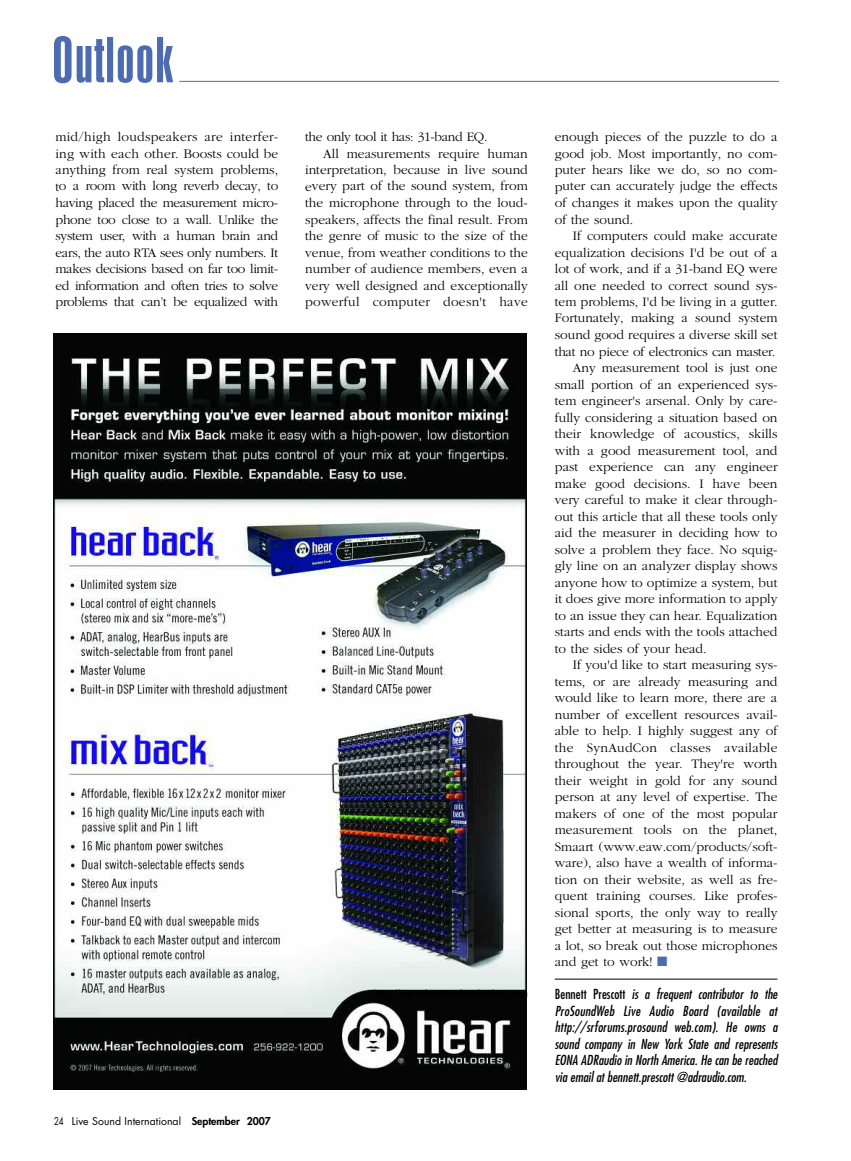
<style>
.page{position:relative;width:851px;height:1161px;background:#fff}
.page>*{position:absolute;margin:0;border:0;box-sizing:border-box;transform-origin:0 0}
.t1{font:300 13.5px/16.5px "Garamond";color:#000;text-align:justify}
.t2{font:italic condensed 13.5px/16.5px "Futura";color:#000;text-align:justify}
.t3{font:300 13.5px "Garamond";letter-spacing:.02em;color:#000}
.t4{font:300 13.5px "Garamond";letter-spacing:-.02em;color:#000}
.t5{font:300 13.5px "Garamond";letter-spacing:-.025em;color:#000}
.t6{font:10.5px "Futura";color:#000;scale:.75 1}
.s1{font-weight:800}
.s2{color:#4c6bb0}
.s3{font-style:normal}
</style>
<div class="page">
<hr style="left:555px;top:979px;width:222px;height:1px;background:#000">
<hr style="left:179px;top:81px;width:599px;height:1px;background:#4c6bb0">
<svg style="left:54px;top:36px;width:119px;height:47px"></svg>
<img style="left:54px;top:333px;width:472px;height:756px">
<p class="t1" style="left:56px;top:128px;width:224px">mid/high loudspeakers are interfer&shy;ing with each other. Boosts could be anything from real system problems, to a room with long reverb decay, to having placed the measurement micro&shy;phone too close to a wall. Unlike the system user, with a human brain and ears, the auto RTA sees only numbers. It makes decisions based on far too limit&shy;ed information and often tries to solve problems that can’t be equalized with</p>
<p class="t5" style="left:305px;top:128px;width:184px">the only tool it has: 31-band EQ.</p>
<p class="t1" style="left:323px;top:145px;width:206px">All measurements require human</p>
<p class="t1" style="left:305px;top:161px;width:224px">interpretation, because in live sound</p>
<p class="t1" style="left:305px;top:178px;width:224px">every part of the sound system, from</p>
<p class="t1" style="left:305px;top:194px;width:224px">the microphone through to the loud-</p>
<p class="t1" style="left:305px;top:211px;width:224px">speakers, affects the final result. From</p>
<p class="t1" style="left:305px;top:227px;width:224px">the genre of music to the size of the</p>
<p class="t1" style="left:305px;top:244px;width:224px">venue, from weather conditions to the</p>
<p class="t1" style="left:305px;top:260px;width:224px">number of audience members, even a</p>
<p class="t1" style="left:305px;top:277px;width:224px">very well designed and exceptionally</p>
<p class="t3" style="left:305px;top:293px;width:224px">powerful computer doesn't have</p>
<p class="t6" style="left:54px;top:1116px;width:291px">24 Live Sound International <span class="s1">September 2007</span></p>
<p class="t1" style="left:555px;top:128px;width:224px">enough pieces of the puzzle to do a</p>
<p class="t1" style="left:555px;top:145px;width:224px">good job. Most importantly, no com-</p>
<p class="t1" style="left:555px;top:161px;width:224px">puter hears like we do, so no com-</p>
<p class="t1" style="left:555px;top:178px;width:224px">puter can accurately judge the effects</p>
<p class="t1" style="left:555px;top:194px;width:224px">of changes it makes upon the quality</p>
<p class="t1" style="left:555px;top:211px;width:80px">of the sound.</p>
<p class="t1" style="left:573px;top:227px;width:206px">If computers could make accurate</p>
<p class="t1" style="left:555px;top:244px;width:224px">equalization decisions I'd be out of a</p>
<p class="t1" style="left:555px;top:260px;width:224px">lot of work, and if a 31-band EQ were</p>
<p class="t1" style="left:555px;top:277px;width:224px">all one needed to correct sound sys-</p>
<p class="t1" style="left:555px;top:293px;width:224px">tem problems, I'd be living in a gutter.</p>
<p class="t1" style="left:555px;top:310px;width:224px">Fortunately, making a sound system</p>
<p class="t1" style="left:555px;top:326px;width:224px">sound good requires a diverse skill set</p>
<p class="t4" style="left:555px;top:343px;width:222px">that no piece of electronics can master.</p>
<p class="t1" style="left:573px;top:359px;width:206px">Any measurement tool is just one</p>
<p class="t1" style="left:555px;top:376px;width:224px">small portion of an experienced sys-</p>
<p class="t1" style="left:555px;top:392px;width:224px">tem engineer's arsenal. Only by care-</p>
<p class="t1" style="left:555px;top:409px;width:224px">fully considering a situation based on</p>
<p class="t1" style="left:555px;top:425px;width:224px">their knowledge of acoustics, skills</p>
<p class="t1" style="left:555px;top:442px;width:224px">with a good measurement tool, and</p>
<p class="t1" style="left:555px;top:458px;width:224px">past experience can any engineer</p>
<p class="t1" style="left:555px;top:475px;width:224px">make good decisions. I have been</p>
<p class="t1" style="left:555px;top:491px;width:224px">very careful to make it clear through-</p>
<p class="t1" style="left:555px;top:508px;width:224px">out this article that all these tools only</p>
<p class="t1" style="left:555px;top:524px;width:224px">aid the measurer in deciding how to</p>
<p class="t1" style="left:555px;top:541px;width:224px">solve a problem they face. No squig-</p>
<p class="t1" style="left:555px;top:557px;width:224px">gly line on an analyzer display shows</p>
<p class="t1" style="left:555px;top:574px;width:224px">anyone how to optimize a system, but</p>
<p class="t1" style="left:555px;top:590px;width:224px">it does give more information to apply</p>
<p class="t1" style="left:555px;top:607px;width:224px">to an issue they can hear. Equalization</p>
<p class="t1" style="left:555px;top:623px;width:224px">starts and ends with the tools attached</p>
<p class="t1" style="left:555px;top:640px;width:153px">to the sides of your head.</p>
<p class="t1" style="left:573px;top:656px;width:206px">If you'd like to start measuring sys-</p>
<p class="t1" style="left:555px;top:673px;width:224px">tems, or are already measuring and</p>
<p class="t1" style="left:555px;top:689px;width:224px">would like to learn more, there are a</p>
<p class="t1" style="left:555px;top:706px;width:224px">number of excellent resources avail-</p>
<p class="t1" style="left:555px;top:722px;width:224px">able to help. I highly suggest any of</p>
<p class="t3" style="left:555px;top:739px;width:224px">the SynAudCon classes available</p>
<p class="t1" style="left:555px;top:755px;width:224px">throughout the year. They're worth</p>
<p class="t1" style="left:555px;top:772px;width:224px">their weight in gold for any sound</p>
<p class="t1" style="left:555px;top:788px;width:224px">person at any level of expertise. The</p>
<p class="t1" style="left:555px;top:805px;width:224px">makers of one of the most popular</p>
<p class="t1" style="left:555px;top:821px;width:224px">measurement tools on the planet,</p>
<p class="t1" style="left:555px;top:838px;width:224px">Smaart (www.eaw.com/products/soft-</p>
<p class="t1" style="left:555px;top:854px;width:224px">ware), also have a wealth of informa-</p>
<p class="t1" style="left:555px;top:871px;width:224px">tion on their website, as well as fre-</p>
<p class="t1" style="left:555px;top:887px;width:224px">quent training courses. Like profes-</p>
<p class="t1" style="left:555px;top:904px;width:224px">sional sports, the only way to really</p>
<p class="t1" style="left:555px;top:920px;width:224px">get better at measuring is to measure</p>
<p class="t1" style="left:555px;top:937px;width:224px">a lot, so break out those microphones</p>
<p class="t1" style="left:555px;top:953px;width:114px">and get to work! <span class="s2">■</span></p>
<p class="t2" style="left:555px;top:987px;width:224px"><span class="s3">Bennett Prescott</span> is a frequent contributor to the ProSoundWeb Live Audio Board (available at http://srforums.prosound web.com). He owns a sound company in New York State and represents EONA ADRaudio in North America. He can be reached via email at bennett.prescott @adraudio.com.</p>
</div>
